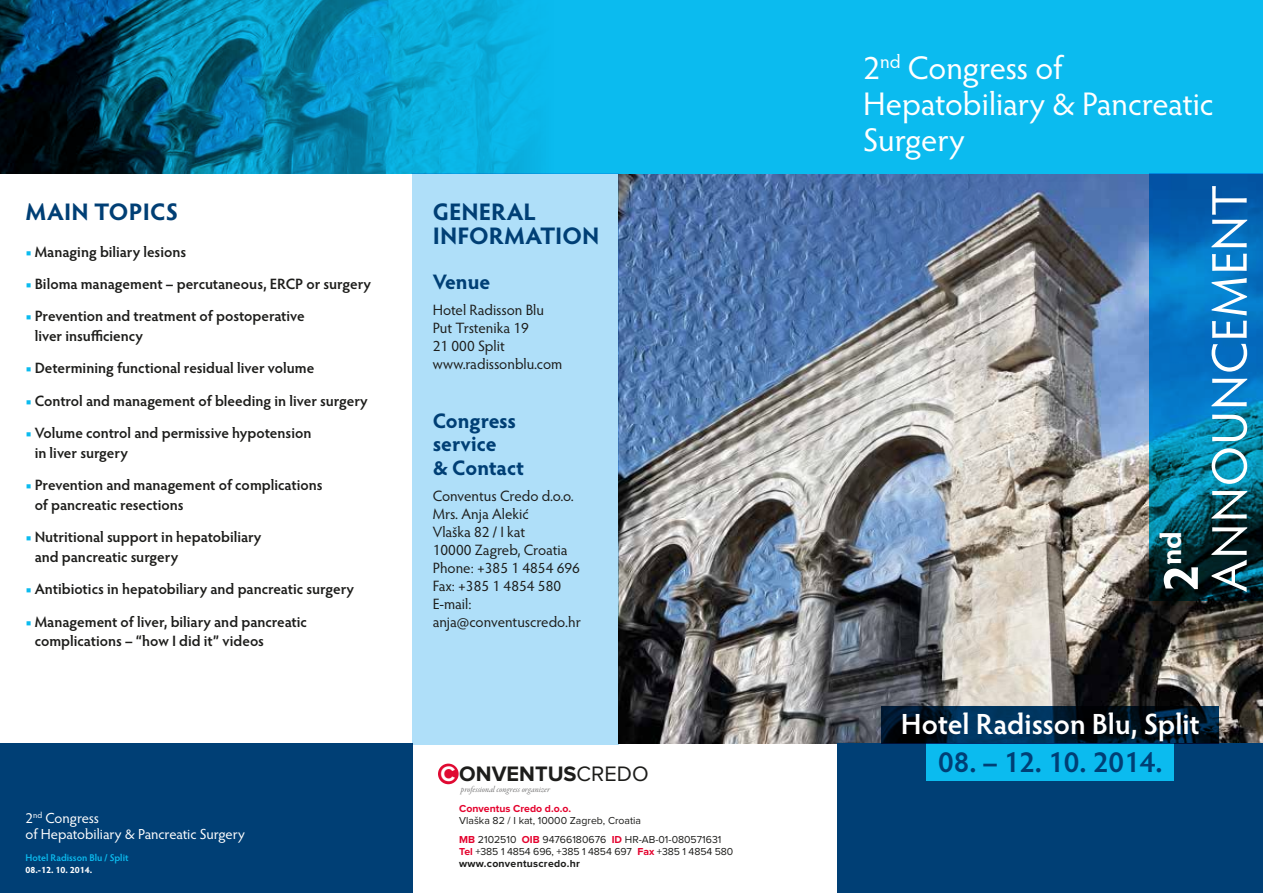
<style>
.page{position:relative;width:1263px;height:893px;background:#fff}
.page>*{position:absolute;margin:0;border:0;box-sizing:border-box;transform-origin:0 0}
.t1{font:50.25px "Hypatia Sans Pro";letter-spacing:.025em;color:#fff}
.t2{font:32.85px/35.5px "Hypatia Sans Pro";letter-spacing:-.005em;color:#fff}
.t3{font:600 29.25px "Hypatia Sans Pro";letter-spacing:-.005em;color:#fff}
.t4{font:600 29.25px "Hypatia Sans Pro";color:#003f75}
.t5{font:700 29.25px "Hypatia Sans Pro";color:#fff}
.t6{font:700 24px/24.5px "Hypatia Sans Pro";letter-spacing:.005em;color:#003f75}
.t7{font:700 21.75px "Proxima Nova";color:#1d1d1b}
.t8{font:700 21px/23.1px "Hypatia Sans Pro";color:#003f75}
.t9{font:600 15px/19.6px "Hypatia Sans Pro";color:#1d1d1b}
.t10{font:15px/18px "Hypatia Sans Pro";color:#1d1d1b}
.t11{font:14.55px/15.8px "Hypatia Sans Pro";letter-spacing:-.005em;color:#fff}
.t12{font:10.5px/19px "Proxima Nova";color:#1d1d1b}
.t13{font:700 10.5px "Proxima Nova";color:#e4032e}
.t14{font:600 9.75px "Hypatia Sans Pro";letter-spacing:-.005em;color:#0bbbef}
.t15{font:700 9.15px "Hypatia Sans Pro";color:#fff}
.t16{font:8.7px "Garamond Premr Pro It Subh";color:#706f6f}
.s1{color:#0bbbef}
.s2{color:#fff}
.s3{font-weight:400}
.s4{font-weight:700;color:#e4032e}
.s5{font-weight:700}
.s6{font-size:50.25px}
</style>
<div class="page">
<img style="left:619px;top:174px;width:644px;height:569px">
<div style="left:838px;top:743px;width:425px;height:150px;background:#003f75"></div>
<div style="left:0;top:743px;width:412px;height:150px;background:#003f75"></div>
<div style="left:412px;top:0;width:851px;height:174px;background:#0bbbef"></div>
<div style="left:412px;top:174px;width:207px;height:571px;background:#afdff9"></div>
<div style="left:438px;top:764px;width:21px;height:20px;background:#e00a32;border-radius:50%"></div>
<img style="left:0;top:0;width:619px;height:174px">
<svg style="left:1149px;top:174px;width:114px;height:427px;background:#04659a"></svg>
<div style="left:927px;top:743px;width:247px;height:37px;background:#0bbbef"></div>
<svg style="left:882px;top:706px;width:337px;height:37px;background:#001c32"></svg>
<h3 class="t6" style="left:26px;top:198px;width:36px">Main</h3>
<h3 class="t6" style="left:94px;top:198px;width:86px">Topics</h3>
<p class="t9" style="left:26px;top:241px;width:162px"><span class="s1">■</span> Managing biliary lesions</p>
<p class="t9" style="left:26px;top:273px;width:347px"><span class="s1">■</span> Biloma management – percutaneous, ERCP or surgery</p>
<p class="t9" style="left:35px;top:306px;width:272px;text-indent:-9px"><span class="s1">■</span> Prevention and treatment of postoperative liver insufficiency</p>
<p class="t9" style="left:26px;top:358px;width:290px"><span class="s1">■</span> Determining functional residual liver volume</p>
<p class="t9" style="left:26px;top:390px;width:343px"><span class="s1">■</span> Control and management of bleeding in liver surgery</p>
<p class="t9" style="left:35px;top:423px;width:278px;text-indent:-9px"><span class="s1">■</span> Volume control and permissive hypotension in liver surgery</p>
<p class="t9" style="left:35px;top:475px;width:289px;text-indent:-9px"><span class="s1">■</span> Prevention and management of complications of pancreatic resections</p>
<p class="t9" style="left:35px;top:527px;width:228px;text-indent:-9px"><span class="s1">■</span> Nutritional support in hepatobiliary and pancreatic surgery</p>
<p class="t9" style="left:26px;top:579px;width:330px"><span class="s1">■</span> Antibiotics in hepatobiliary and pancreatic surgery</p>
<p class="t9" style="left:35px;top:611px;width:274px;text-indent:-9px"><span class="s1">■</span> Management of liver, biliary and pancreatic complications – “how I did it” videos</p>
<p class="t11" style="left:26px;top:809px;width:221px">2<sup>nd</sup> Congress<br>of Hepatobiliary &amp; Pancreatic Surgery</p>
<p class="t14" style="left:26px;top:851px;width:105px">Hotel Radisson Blu / Split</p>
<p class="t15" style="left:26px;top:863px;width:68px">08.-12. 10. 2014.</p>
<h3 class="t6" style="left:433px;top:198px;width:168px">GENERAL<br>INFORMATION</h3>
<h3 class="t8" style="left:433px;top:269px;width:59px">Venue</h3>
<p class="t10" style="left:433px;top:301px;width:131px">Hotel Radisson Blu<br>Put Trstenika 19<br>21 000 Split www.radissonblu.com</p>
<h3 class="t8" style="left:433px;top:409px;width:93px">Congress service<br>&amp; Contact</h3>
<p class="t10" style="left:433px;top:486px;width:150px">Conventus Credo d.o.o.<br>Mrs. Anja Alekić<br>Vlaška 82 / I kat<br>10000 Zagreb, Croatia<br>Phone: +385 1 4854 696<br>Fax: +385 1 4854 580<br>E-mail: anja@conventuscredo.hr</p>
<h3 class="t7" style="left:440px;top:764px;width:210px"><span class="s2">C</span> ONVENTUS<span class="s3">CREDO</span></h3>
<p class="t16" style="left:461px;top:784px;width:91px">professional congress organizer</p>
<p class="t13" style="left:459px;top:804px;width:113px">Conventus Credo d.o.o.</p>
<p class="t12" style="left:459px;top:812px;width:264px">Vlaška 82 / I kat, 10000 Zagreb, Croatia<br><span class="s4">MB</span> 2102510 <span class="s4">OIB</span> 94766180676 <span class="s4">ID</span> HR-AB-01-080571631</p>
<p class="t12" style="left:459px;top:846px;width:276px;line-height:12px"><span class="s4">Tel</span> +385 1 4854 696, +385 1 4854 697 <span class="s4">Fax</span> +385 1 4854 580 <span class="s5">www.conventuscredo.hr</span></p>
<h2 class="t2" style="left:863px;top:49px;width:352px">2<sup>nd</sup> Congress of<br>Hepatobiliary &amp; Pancreatic<br>Surgery</h2>
<h3 class="t5" style="left:1150px;top:593px;width:63px;rotate:-90deg"><span class="s6">2</span>nd</h3>
<h1 class="t1" style="left:1196px;top:592px;width:393px;rotate:-90deg">Announcement</h1>
<h3 class="t3" style="left:901px;top:704px;width:301px">Hotel Radisson Blu, Split</h3>
<h3 class="t4" style="left:938px;top:741px;width:226px">08. – 12. 10. 2014.</h3>
</div>
